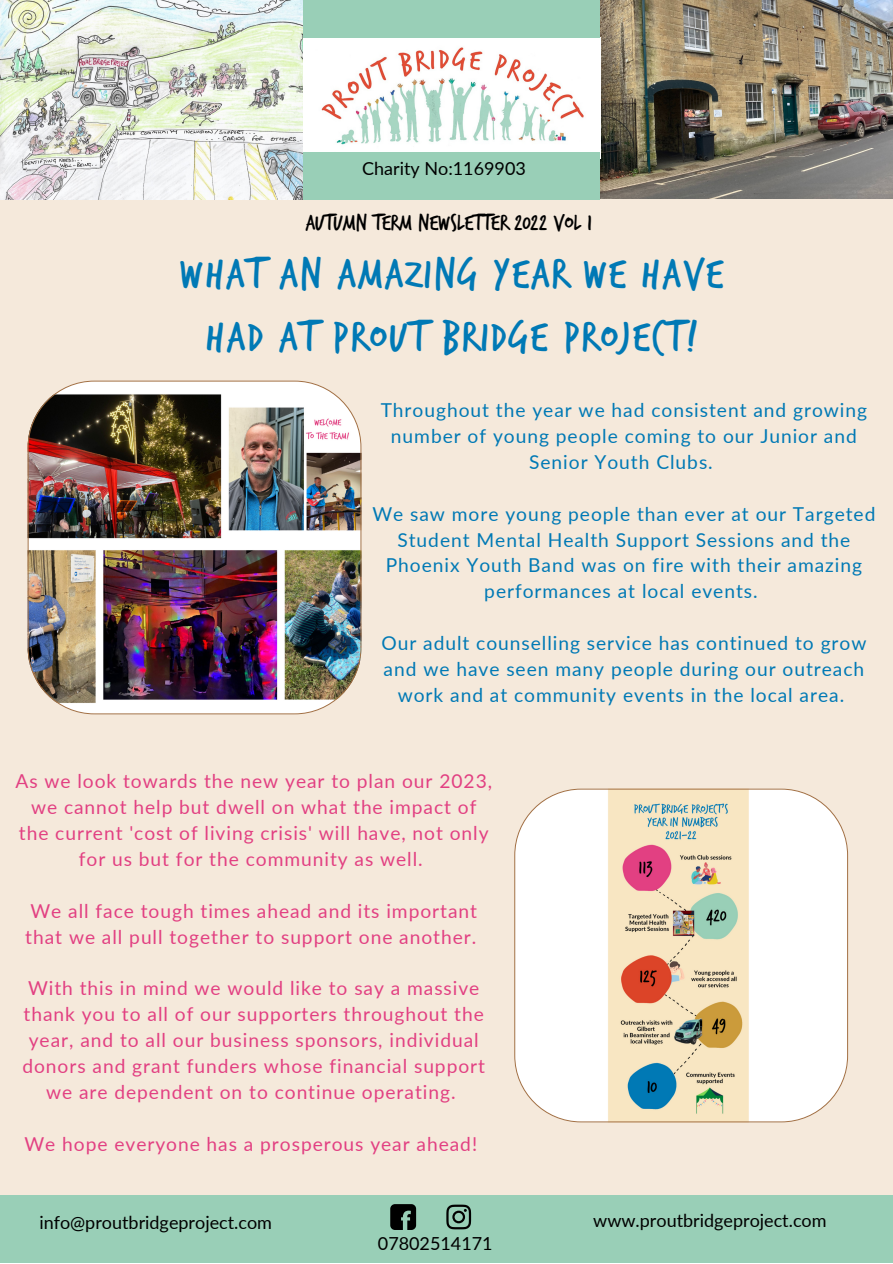
<style>
.page{position:relative;width:893px;height:1264px;background:#fff}
.page>*{position:absolute;margin:0;border:0;box-sizing:border-box;transform-origin:0 0}
.t1{font:45.75px/63px "Trash Hand";letter-spacing:.05em;color:#0079b5;text-align:center}
.t2{font:24px "Trash Hand";color:#000}
.t3{font:19.2px/25.8px "Lato";letter-spacing:.05em;color:#e24082;text-align:center}
.t4{font:19.2px/25.8px "Lato";letter-spacing:.05em;color:#0079b5;text-align:center}
.t5{font:18px "Lato";color:#000}
</style>
<div class="page">
<div style="left:0;top:0;width:892px;height:1262px;background:#f5e9db"></div>
<img style="left:28px;top:380px;width:333px;height:334px">
<svg style="left:514px;top:788px;width:334px;height:334px;background:#ede5d9"></svg>
<img style="left:0;top:0;width:303px;height:199px">
<img style="left:600px;top:1px;width:292px;height:198px">
<img style="left:303px;top:38px;width:297px;height:114px">
<div style="left:303px;top:0;width:297px;height:38px;background:#99cfb7"></div>
<div style="left:303px;top:152px;width:297px;height:47px;background:#99cfb7"></div>
<div style="left:0;top:1195px;width:892px;height:67px;background:#99cfb7"></div>
<svg style="left:390px;top:1204px;width:26px;height:25px"></svg>
<svg style="left:446px;top:1204px;width:25px;height:25px"></svg>
<p class="t5" style="left:362px;top:157px;width:165px">Charity No:1169903</p>
<p class="t2" style="left:306px;top:210px;width:288px">AUTUMN TERM NEWSLETTER 2022 VOL 1</p>
<h1 class="t1" style="left:181px;top:244px;width:544px">WHAT AN AMAZING YEAR WE HAVE<br>HAD AT PROUT BRIDGE PROJECT!</h1>
<p class="t4" style="left:380px;top:397px;width:488px">Throughout the year we had consistent and growing number of young people coming to our Junior and<br>Senior Youth Clubs.</p>
<p class="t4" style="left:372px;top:500px;width:504px">We saw more young people than ever at our Targeted Student Mental Health Support Sessions and the Phoenix Youth Band was on fire with their amazing performances at local events.</p>
<p class="t4" style="left:381px;top:629px;width:486px">Our adult counselling service has continued to grow and we have seen many people during our outreach work and at community events in the local area.</p>
<p class="t3" style="left:15px;top:768px;width:478px">As we look towards the new year to plan our 2023, we cannot help but dwell on what the impact of the current 'cost of living crisis' will have, not only for us but for the community as well.</p>
<p class="t3" style="left:25px;top:897px;width:453px;text-align:left">We all face tough times ahead and its important that we all pull together to support one another.</p>
<p class="t3" style="left:22px;top:974px;width:464px">With this in mind we would like to say a massive thank you to all of our supporters throughout the year, and to all our business sponsors, individual donors and grant funders whose financial support we are dependent on to continue operating.</p>
<p class="t3" style="left:24px;top:1130px;width:454px">We hope everyone has a prosperous year ahead!</p>
<p class="t5" style="left:39px;top:1210px;width:234px">info@proutbridgeproject.com</p>
<p class="t5" style="left:593px;top:1209px;width:235px">www.proutbridgeproject.com</p>
<p class="t5" style="left:378px;top:1231px;width:116px">07802514171</p>
</div>
